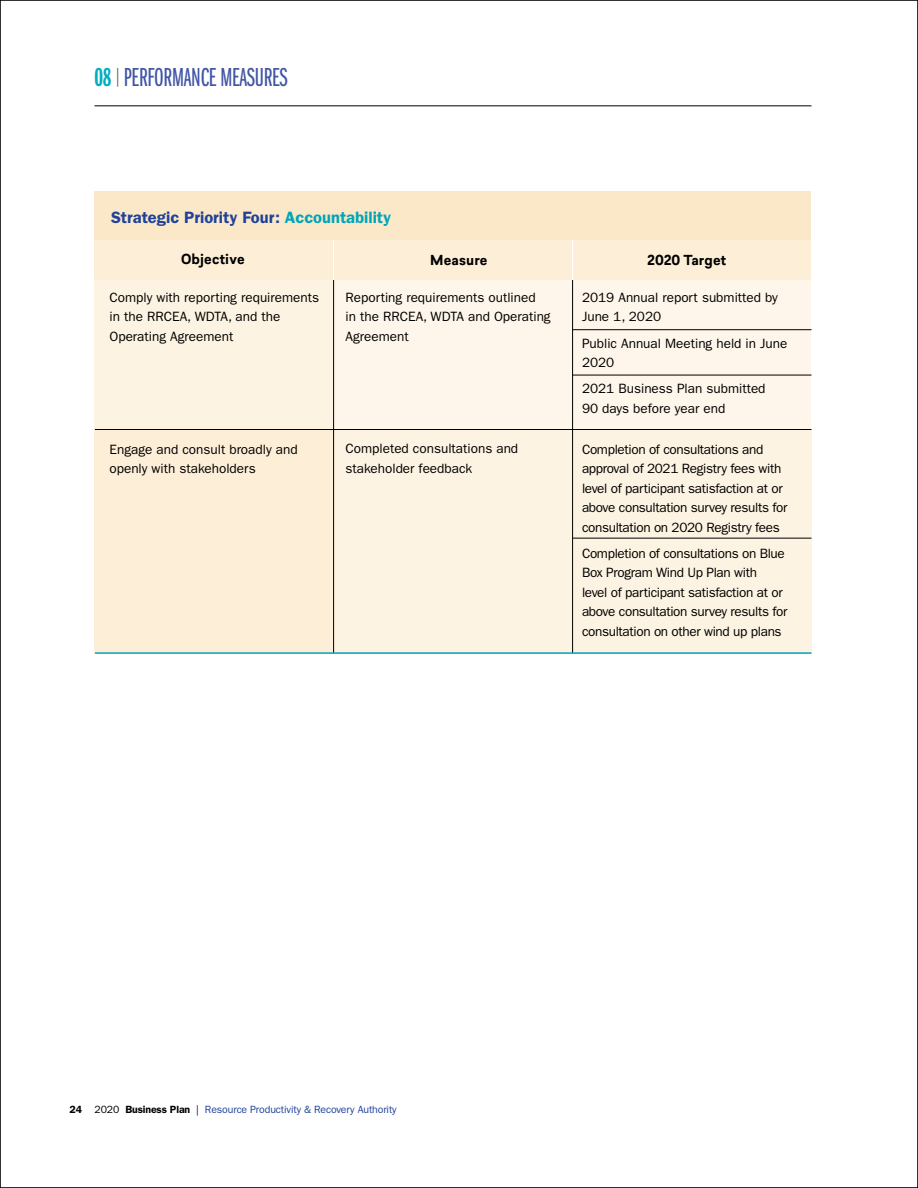
<style>
.page{position:relative;width:918px;height:1188px;background:#fff}
.page>*{position:absolute;margin:0;border:0;box-sizing:border-box;transform-origin:0 0}
.t1{font:27px "ITC Franklin Gothic Std Bk X Cp";letter-spacing:-.01em;color:#4155a5}
.t2{font:600 16.5px "ITC Franklin Gothic Std";color:#1f419a}
.t3{font:13.5px/19.5px "ITC Franklin Gothic Std";color:#000}
.t4{font:13.5px/19.5px "ITC Franklin Gothic Std";letter-spacing:-.025em;color:#000}
.t5{font:700 13.5px "Sarine";letter-spacing:.01em;color:#000}
.t6{font:10.5px "ITC Franklin Gothic Std";letter-spacing:-.01em;color:#1f419a}
.s1{font-family:"ITC Franklin Gothic Std Dm X Cp";color:#00aec0}
.s2{color:#00a5b8}
.s3{font-weight:600;color:#000}
.s4{color:#000}
</style>
<div class="page">
<div style="left:94px;top:191px;width:718px;height:462px;background:#fef6ea"></div>
<div style="left:94px;top:191px;width:718px;height:57px;background:#fbe8c8"></div>
<hr style="left:94px;top:106px;width:718px;height:1px;background:#000">
<div style="left:334px;top:430px;width:478px;height:223px;background:#fdf3e2"></div>
<div style="left:94px;top:273px;width:240px;height:155px;background:#fdf3e2"></div>
<div style="left:94px;top:240px;width:718px;height:40px;background:#fdeed7"></div>
<hr style="left:333px;top:240px;width:1px;height:40px;background:#fff">
<div style="left:94px;top:429px;width:240px;height:224px;background:#fdeed7"></div>
<hr style="left:333px;top:280px;width:1px;height:373px;background:#000">
<hr style="left:572px;top:240px;width:1px;height:40px;background:#fff">
<hr style="left:572px;top:280px;width:1px;height:373px;background:#000">
<hr style="left:95px;top:652px;width:717px;height:2px;background:#00a5b8">
<hr style="left:95px;top:429px;width:717px;height:1px;background:#000">
<hr style="left:572px;top:375px;width:240px;height:1px;background:#000">
<hr style="left:572px;top:329px;width:240px;height:1px;background:#000">
<hr style="left:572px;top:538px;width:240px;height:1px;background:#000">
<h1 class="t1" style="left:95px;top:64px;width:195px"><span class="s1">08</span> <sup>|</sup> PERFORMANCE MEASURES</h1>
<p class="t2" style="left:111px;top:208px;width:282px">Strategic Priority Four: <span class="s2">Accountability</span></p>
<p class="t5" style="left:181px;top:249px;width:65px">Objective</p>
<p class="t5" style="left:430px;top:250px;width:59px">Measure</p>
<p class="t5" style="left:648px;top:250px;width:80px">2020 Target</p>
<p class="t3" style="left:110px;top:288px;width:211px">Comply with reporting requirements in the RRCEA, WDTA, and the<br>Operating Agreement</p>
<p class="t3" style="left:345px;top:288px;width:207px">Reporting requirements outlined<br>in the RRCEA, WDTA and Operating<br>Agreement</p>
<p class="t3" style="left:582px;top:288px;width:197px">2019 Annual report submitted by<br>June 1, 2020</p>
<p class="t3" style="left:582px;top:333px;width:207px">Public Annual Meeting held in June<br>2020</p>
<p class="t3" style="left:582px;top:379px;width:185px">2021 Business Plan submitted<br>90 days before year end</p>
<p class="t3" style="left:110px;top:439px;width:190px">Engage and consult broadly and openly with stakeholders</p>
<p class="t3" style="left:345px;top:439px;width:174px">Completed consultations and stakeholder feedback</p>
<p class="t4" style="left:582px;top:439px;width:207px">Completion of consultations and approval of 2021 Registry fees with level of participant satisfaction at or above consultation survey results for consultation on 2020 Registry fees</p>
<p class="t4" style="left:582px;top:544px;width:207px">Completion of consultations on Blue Box Program Wind Up Plan with<br>level of participant satisfaction at or above consultation survey results for consultation on other wind up plans</p>
<p class="t6" style="left:70px;top:1103px;width:329px"><span class="s3">24</span> <span class="s4">2020</span> <span class="s3">Business Plan</span> <span class="s4">|</span> Resource Productivity &amp; Recovery Authority</p>
</div>
